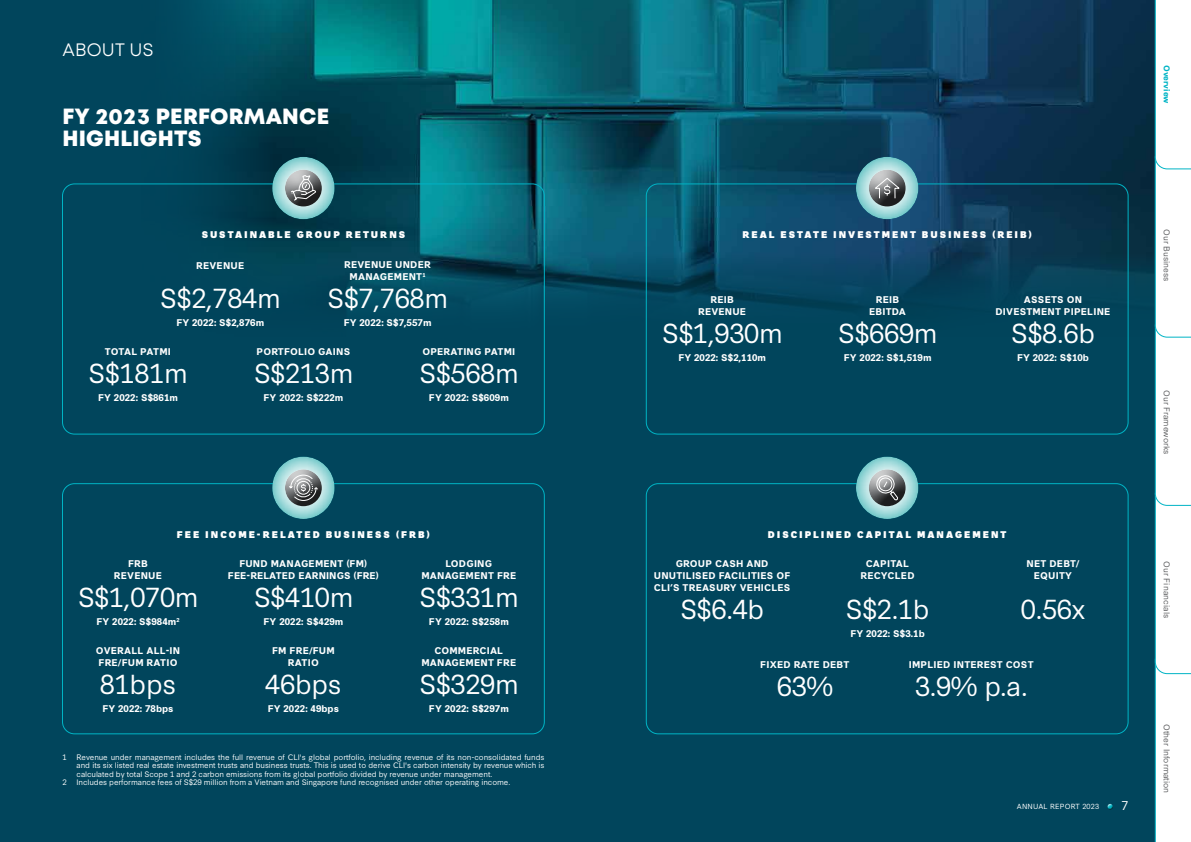
<style>
.page{position:relative;width:1191px;height:842px;background:#fff}
.page>*{position:absolute;margin:0;border:0;box-sizing:border-box;transform-origin:0 0}
.t1{font:26px "Synthese";letter-spacing:-.01em;color:#fff}
.t2{font:800 22px/22px "Mont";letter-spacing:.01em;color:#fff}
.t3{font:18px "Mont";letter-spacing:.01em;color:#fff}
.t4{font:12px "Synthese";color:#fff}
.t5{font:700 9.2px/12px "Synthese";letter-spacing:.02em;color:#fff;text-align:center}
.t6{font:900 9.2px "Synthese";letter-spacing:.22em;color:#fff}
.t7{font:700 9.2px "Synthese";letter-spacing:-.015em;color:#fff}
.t8{font:8px "Synthese";color:#58595b}
.t9{font:700 8px "Synthese";color:#00b4c5}
.t10{font:7.5px/8.5px "Synthese";letter-spacing:-.01em;color:#fff;text-align:justify}
.t11{font:7px "Synthese";letter-spacing:.025em;color:#fff}
</style>
<div class="page">
<div style="left:0;top:0;width:1164px;height:842px;background:#01455c"></div>
<img style="left:194px;top:0;width:960px;height:353px">
<div style="left:62px;top:183px;width:483px;height:252px;border:1px solid #00b4c5;border-radius:12px"></div>
<div style="left:646px;top:183px;width:482px;height:252px;border:1px solid #00b4c5;border-radius:12px"></div>
<div style="left:62px;top:483px;width:483px;height:251px;border:1px solid #00b4c5;border-radius:12px"></div>
<div style="left:646px;top:483px;width:482px;height:251px;border:1px solid #00b4c5;border-radius:12px"></div>
<svg style="left:264px;top:149px;width:79px;height:71px;fill:#013241"></svg>
<div style="left:276px;top:162px;width:55px;height:38px;background:#fff;opacity:.75"></div>
<div style="left:276px;top:169px;width:55px;height:38px;background:#000;opacity:.75"></div>
<svg style="left:290px;top:174px;width:27px;height:27px"></svg>
<svg style="left:264px;top:456px;width:79px;height:63px"></svg>
<div style="left:276px;top:462px;width:55px;height:38px;background:#fff;opacity:.75"></div>
<div style="left:276px;top:469px;width:55px;height:38px;background:#000;opacity:.75"></div>
<svg style="left:288px;top:474px;width:31px;height:27px"></svg>
<svg style="left:847px;top:149px;width:80px;height:71px"></svg>
<div style="left:859px;top:162px;width:55px;height:38px;background:#fff;opacity:.75"></div>
<div style="left:859px;top:169px;width:55px;height:38px;background:#000;opacity:.75"></div>
<svg style="left:874px;top:177px;width:26px;height:22px"></svg>
<svg style="left:847px;top:456px;width:80px;height:63px"></svg>
<div style="left:859px;top:462px;width:55px;height:38px;background:#fff;opacity:.75"></div>
<div style="left:859px;top:469px;width:55px;height:38px;background:#000;opacity:.75"></div>
<svg style="left:875px;top:473px;width:24px;height:28px"></svg>
<svg style="left:1154px;top:0;width:37px;height:842px"></svg>
<div style="left:1106px;top:804px;width:8px;height:6px;background:#000;opacity:.75"></div>
<h3 class="t3" style="left:62px;top:38px;width:93px">ABOUT US</h3>
<h2 class="t2" style="left:62px;top:105px;width:268px">FY 2023 PERFORMANCE<br>HIGHLIGHTS</h2>
<p class="t6" style="left:202px;top:228px;width:205px">SUSTAINABLE GROUP RETURNS</p>
<p class="t6" style="left:742px;top:228px;width:291px">REAL ESTATE INVESTMENT BUSINESS (REIB)</p>
<p class="t5" style="left:196px;top:259px;width:50px">REVENUE</p>
<h1 class="t1" style="left:160px;top:277px;width:123px">S$2,784m</h1>
<p class="t5" style="left:176px;top:316px;width:89px">FY 2022: S$2,876m</p>
<p class="t5" style="left:344px;top:258px;width:88px">REVENUE UNDER<br>MANAGEMENT<sup>1</sup></p>
<h1 class="t1" style="left:327px;top:277px;width:123px">S$7,768m</h1>
<p class="t5" style="left:344px;top:316px;width:89px">FY 2022: S$7,557m</p>
<p class="t7" style="left:105px;top:344px;width:68px">TOTAL PATMI</p>
<h1 class="t1" style="left:88px;top:352px;width:101px">S$181m</h1>
<p class="t5" style="left:98px;top:391px;width:81px">FY 2022: S$861m</p>
<p class="t5" style="left:256px;top:345px;width:95px">PORTFOLIO GAINS</p>
<h1 class="t1" style="left:254px;top:352px;width:101px">S$213m</h1>
<p class="t5" style="left:263px;top:391px;width:81px">FY 2022: S$222m</p>
<p class="t5" style="left:422px;top:345px;width:94px">OPERATING PATMI</p>
<h1 class="t1" style="left:419px;top:352px;width:101px">S$568m</h1>
<p class="t5" style="left:429px;top:391px;width:81px">FY 2022: S$609m</p>
<p class="t5" style="left:698px;top:293px;width:50px">REIB<br>REVENUE</p>
<h1 class="t1" style="left:662px;top:311px;width:123px">S$1,930m</h1>
<p class="t5" style="left:678px;top:351px;width:89px">FY 2022: S$2,110m</p>
<p class="t5" style="left:869px;top:293px;width:38px">REIB<br>EBITDA</p>
<h1 class="t1" style="left:838px;top:311px;width:101px">S$669m</h1>
<p class="t5" style="left:843px;top:351px;width:89px">FY 2022: S$1,519m</p>
<p class="t5" style="left:995px;top:293px;width:116px">ASSETS ON<br>DIVESTMENT PIPELINE</p>
<h1 class="t1" style="left:1010px;top:311px;width:86px">S$8.6b</h1>
<p class="t5" style="left:1017px;top:351px;width:73px">FY 2022: S$10b</p>
<p class="t6" style="left:177px;top:527px;width:254px">FEE INCOME-RELATED BUSINESS (FRB)</p>
<p class="t6" style="left:768px;top:527px;width:240px">DISCIPLINED CAPITAL MANAGEMENT</p>
<p class="t5" style="left:114px;top:557px;width:50px">FRB<br>REVENUE</p>
<h1 class="t1" style="left:78px;top:576px;width:123px">S$1,070m</h1>
<p class="t5" style="left:96px;top:615px;width:85px">FY 2022: S$984m<sup>2</sup></p>
<p class="t5" style="left:228px;top:557px;width:153px">FUND MANAGEMENT (FM)<br>FEE-RELATED EARNINGS (FRE)</p>
<h1 class="t1" style="left:254px;top:576px;width:101px">S$410m</h1>
<p class="t5" style="left:263px;top:615px;width:81px">FY 2022: S$429m</p>
<p class="t5" style="left:421px;top:557px;width:96px">LODGING<br>MANAGEMENT FRE</p>
<h1 class="t1" style="left:419px;top:576px;width:101px">S$331m</h1>
<p class="t5" style="left:429px;top:615px;width:81px">FY 2022: S$258m</p>
<p class="t5" style="left:654px;top:557px;width:138px">GROUP CASH AND<br>UNUTILISED FACILITIES OF<br>CLI’S TREASURY VEHICLES</p>
<h1 class="t1" style="left:680px;top:588px;width:86px">S$6.4b</h1>
<p class="t5" style="left:860px;top:557px;width:56px">CAPITAL<br>RECYCLED</p>
<h1 class="t1" style="left:845px;top:588px;width:86px">S$2.1b</h1>
<p class="t5" style="left:850px;top:627px;width:76px">FY 2022: S$3.1b</p>
<p class="t5" style="left:1026px;top:557px;width:54px">NET DEBT/<br>EQUITY</p>
<h1 class="t1" style="left:1020px;top:588px;width:66px">0.56x</h1>
<p class="t5" style="left:96px;top:644px;width:86px;text-align:left">OVERALL ALL-IN<br>FRE/FUM RATIO</p>
<h1 class="t1" style="left:100px;top:663px;width:78px">81bps</h1>
<p class="t5" style="left:102px;top:702px;width:73px">FY 2022: 78bps</p>
<p class="t5" style="left:272px;top:644px;width:64px">FM FRE/FUM<br>RATIO</p>
<h1 class="t1" style="left:265px;top:663px;width:78px">46bps</h1>
<p class="t5" style="left:268px;top:702px;width:73px">FY 2022: 49bps</p>
<p class="t5" style="left:421px;top:644px;width:96px">COMMERCIAL<br>MANAGEMENT FRE</p>
<h1 class="t1" style="left:419px;top:663px;width:101px">S$329m</h1>
<p class="t5" style="left:429px;top:702px;width:81px">FY 2022: S$297m</p>
<p class="t10" style="left:62px;top:752px;width:6px">1</p>
<p class="t10" style="left:77px;top:752px;width:469px">Revenue under management includes the full revenue of CLI's global portfolio, including revenue of its non-consolidated funds and its six listed real estate investment trusts and business trusts. This is used to derive CLI's carbon intensity by revenue which is calculated by total Scope 1 and 2 carbon emissions from its global portfolio divided by revenue under management.</p>
<p class="t10" style="left:62px;top:777px;width:6px">2</p>
<p class="t10" style="left:77px;top:777px;width:435px">Includes performance fees of S$29 million from a Vietnam and Singapore fund recognised under other operating income.</p>
<p class="t5" style="left:760px;top:658px;width:91px">FIXED RATE DEBT</p>
<h1 class="t1" style="left:777px;top:665px;width:57px">63%</h1>
<p class="t5" style="left:908px;top:658px;width:126px">IMPLIED INTEREST COST</p>
<h1 class="t1" style="left:915px;top:665px;width:114px">3.9% p.a.</h1>
<p class="t11" style="left:1016px;top:801px;width:84px">ANNUAL REPORT 2023</p>
<h3 class="t4" style="left:1121px;top:796px;width:8px">7</h3>
<p class="t9" style="left:1173px;top:65px;width:40px;rotate:90deg">Overview</p>
<p class="t8" style="left:1173px;top:229px;width:54px;rotate:90deg">Our Business</p>
<p class="t8" style="left:1173px;top:390px;width:66px;rotate:90deg">Our Frameworks</p>
<p class="t8" style="left:1173px;top:561px;width:58px;rotate:90deg">Our Financials</p>
<p class="t8" style="left:1173px;top:724px;width:71px;rotate:90deg">Other Information</p>
</div>
